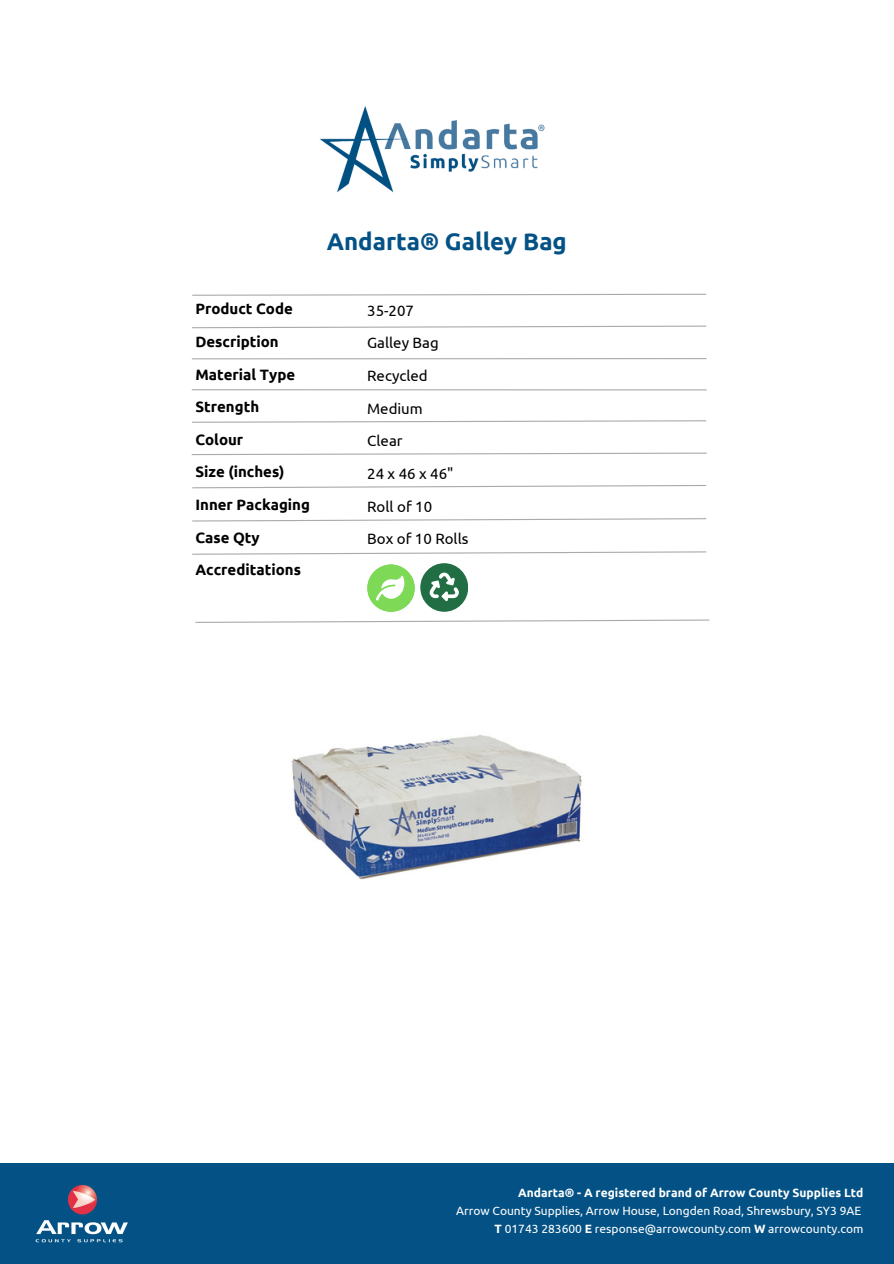
<style>
.page{position:relative;width:894px;height:1264px;background:#fff}
.page>*{position:absolute;margin:0;border:0;box-sizing:border-box;transform-origin:0 0}
.t1{font:700 24px "Ubuntu";color:#045285}
.t2{font:700 15px/32.7px "Ubuntu";color:#000}
.t3{font:15px/32.7px "Ubuntu";color:#000}
.t4{font:12px "Ubuntu";color:#fff}
.t5{font:700 12px "Ubuntu";color:#fff}
.s1{font-weight:700}
</style>
<div class="page">
<img style="left:320px;top:106px;width:225px;height:87px">
<div style="left:0;top:1163px;width:893px;height:100px;background:#045285"></div>
<img style="left:35px;top:1184px;width:93px;height:59px">
<div style="left:367px;top:564px;width:47px;height:47px;background:#7ed957;border-radius:50%"></div>
<svg style="left:376px;top:575px;width:28px;height:25px"></svg>
<div style="left:420px;top:563px;width:48px;height:48px;background:#226e44;border-radius:50%"></div>
<svg style="left:429px;top:572px;width:30px;height:29px"></svg>
<svg style="left:192px;top:485px;width:515px;height:4px"></svg>
<svg style="left:191px;top:452px;width:516px;height:3px"></svg>
<svg style="left:192px;top:420px;width:515px;height:3px"></svg>
<hr style="left:192px;top:389px;width:514px;height:1px;background:#abaaaa">
<hr style="left:192px;top:358px;width:514px;height:1px;background:#abaaaa">
<svg style="left:192px;top:325px;width:515px;height:4px"></svg>
<svg style="left:192px;top:293px;width:515px;height:3px"></svg>
<img style="left:291px;top:734px;width:291px;height:146px">
<svg style="left:192px;top:518px;width:515px;height:4px"></svg>
<svg style="left:195px;top:619px;width:515px;height:4px"></svg>
<svg style="left:192px;top:551px;width:515px;height:4px"></svg>
<p class="t1" style="left:326px;top:227px;width:241px">Andarta® Galley Bag</p>
<h3 class="t2" style="left:195px;top:292px;width:116px">Product Code<br>Description<br>Material Type<br>Strength<br>Colour<br>Size (inches)<br>Inner Packaging<br>Case Qty<br>Accreditations</h3>
<p class="t3" style="left:367px;top:294px;width:103px">35-207<br>Galley Bag<br>Recycled<br>Medium<br>Clear<br>24 x 46 x 46"<br>Roll of 10<br>Box of 10 Rolls</p>
<p class="t5" style="left:518px;top:1185px;width:347px">Andarta® - A registered brand of Arrow County Supplies Ltd</p>
<p class="t4" style="left:456px;top:1203px;width:406px">Arrow County Supplies, Arrow House, Longden Road, Shrewsbury, SY3 9AE</p>
<p class="t4" style="left:494px;top:1221px;width:370px"><span class="s1">T</span> 01743 283600 <span class="s1">E</span> response@arrowcounty.com <span class="s1">W</span> arrowcounty.com</p>
</div>
